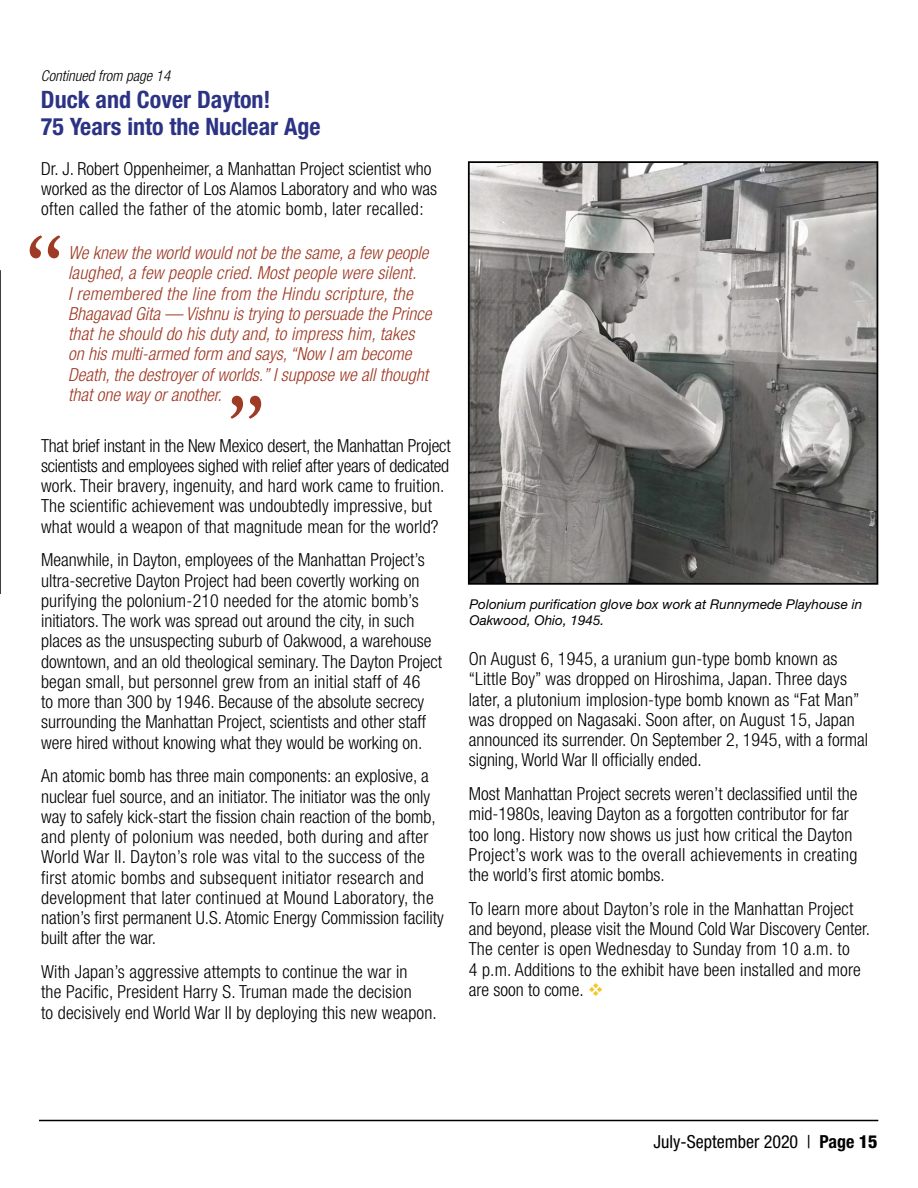
<style>
.page{position:relative;width:918px;height:1188px;background:#fff}
.page>*{position:absolute;margin:0;border:0;box-sizing:border-box;transform-origin:0 0}
.t1{font:75px "Dutch 811 BT Roman D";color:#9f3b25}
.t2{font:700 condensed 24px/27px "Helvetica Neue LT Std";color:#2c3384}
.t3{font:300 condensed 18px/20.2px "Helvetica Neue LT Std";color:#000}
.t4{font:italic 300 condensed 18px/20.2px "Helvetica Neue LT Std";color:#9f3b25}
.t5{font:condensed 18px "Helvetica Neue LT Std";color:#000}
.t6{font:italic 300 condensed 15px "Helvetica Neue LT Std";color:#000}
.t7{font:italic 13.5px/16.2px "Helvetica Neue LT Std";color:#000}
.s1{color:#f3c727}
.s2{font-weight:700}
.s3{font-weight:800}
</style>
<div class="page">
<hr style="left:39px;top:1120px;width:839px;height:1px;background:#000">
<img style="left:471px;top:164px;width:404px;height:418px">
<div style="left:468px;top:161px;width:410px;height:424px;border:2px solid #000"></div>
<svg style="left:0;top:270px;width:1px;height:324px"></svg>
<p class="t6" style="left:41px;top:67px;width:131px">Continued from page 14</p>
<h2 class="t2" style="left:41px;top:86px;width:281px">Duck and Cover Dayton!<br>75 Years into the Nuclear Age</h2>
<p class="t3" style="left:41px;top:158px;width:398px">Dr. J. Robert Oppenheimer, a Manhattan Project scientist who worked as the director of Los Alamos Laboratory and who was often called the father of the atomic bomb, later recalled:</p>
<h1 class="t1" style="left:25px;top:215px;width:41px">“</h1>
<p class="t4" style="left:68px;top:243px;width:365px">We knew the world would not be the same, a few people laughed, a few people cried. Most people were silent.<br>I remembered the line from the Hindu scripture, the Bhagavad Gita — Vishnu is trying to persuade the Prince that he should do his duty and, to impress him, takes on his multi-armed form and says, “Now I am become Death, the destroyer of worlds.” I suppose we all thought that one way or another.</p>
<h1 class="t1" style="left:226px;top:376px;width:41px">”</h1>
<p class="t3" style="left:41px;top:435px;width:411px">That brief instant in the New Mexico desert, the Manhattan Project scientists and employees sighed with relief after years of dedicated work. Their bravery, ingenuity, and hard work came to fruition.<br>The scientific achievement was undoubtedly impressive, but what would a weapon of that magnitude mean for the world?</p>
<p class="t3" style="left:41px;top:550px;width:403px">Meanwhile, in Dayton, employees of the Manhattan Project’s ultra-secretive Dayton Project had been covertly working on purifying the polonium-210 needed for the atomic bomb’s initiators. The work was spread out around the city, in such places as the unsuspecting suburb of Oakwood, a warehouse downtown, and an old theological seminary. The Dayton Project began small, but personnel grew from an initial staff of 46<br>to more than 300 by 1946. Because of the absolute secrecy surrounding the Manhattan Project, scientists and other staff were hired without knowing what they would be working on.</p>
<p class="t3" style="left:41px;top:766px;width:404px">An atomic bomb has three main components: an explosive, a nuclear fuel source, and an initiator. The initiator was the only way to safely kick-start the fission chain reaction of the bomb, and plenty of polonium was needed, both during and after World War II. Dayton’s role was vital to the success of the first atomic bombs and subsequent initiator research and development that later continued at Mound Laboratory, the nation’s first permanent U.S. Atomic Energy Commission facility built after the war.</p>
<p class="t3" style="left:41px;top:961px;width:397px">With Japan’s aggressive attempts to continue the war in<br>the Pacific, President Harry S. Truman made the decision<br>to decisively end World War II by deploying this new weapon.</p>
<p class="t7" style="left:470px;top:596px;width:394px">Polonium purification glove box work at Runnymede Playhouse in<br>Oakwood, Ohio, 1945.</p>
<p class="t3" style="left:469px;top:648px;width:401px">On August 6, 1945, a uranium gun-type bomb known as “Little Boy” was dropped on Hiroshima, Japan. Three days later, a plutonium implosion-type bomb known as “Fat Man” was dropped on Nagasaki. Soon after, on August 15, Japan announced its surrender. On September 2, 1945, with a formal signing, World War II officially ended.</p>
<p class="t3" style="left:469px;top:783px;width:390px">Most Manhattan Project secrets weren’t declassified until the mid-1980s, leaving Dayton as a forgotten contributor for far too long. History now shows us just how critical the Dayton Project’s work was to the overall achievements in creating the world’s first atomic bombs.</p>
<p class="t3" style="left:469px;top:898px;width:403px">To learn more about Dayton’s role in the Manhattan Project and beyond, please visit the Mound Cold War Discovery Center.<br>The center is open Wednesday to Sunday from 10 a.m. to<br>4 p.m. Additions to the exhibit have been installed and more are soon to come. <span class="s1">❖</span></p>
<p class="t5" style="left:653px;top:1131px;width:226px">July-September 2020 | <span class="s2">Page</span> <span class="s3">15</span></p>
</div>
